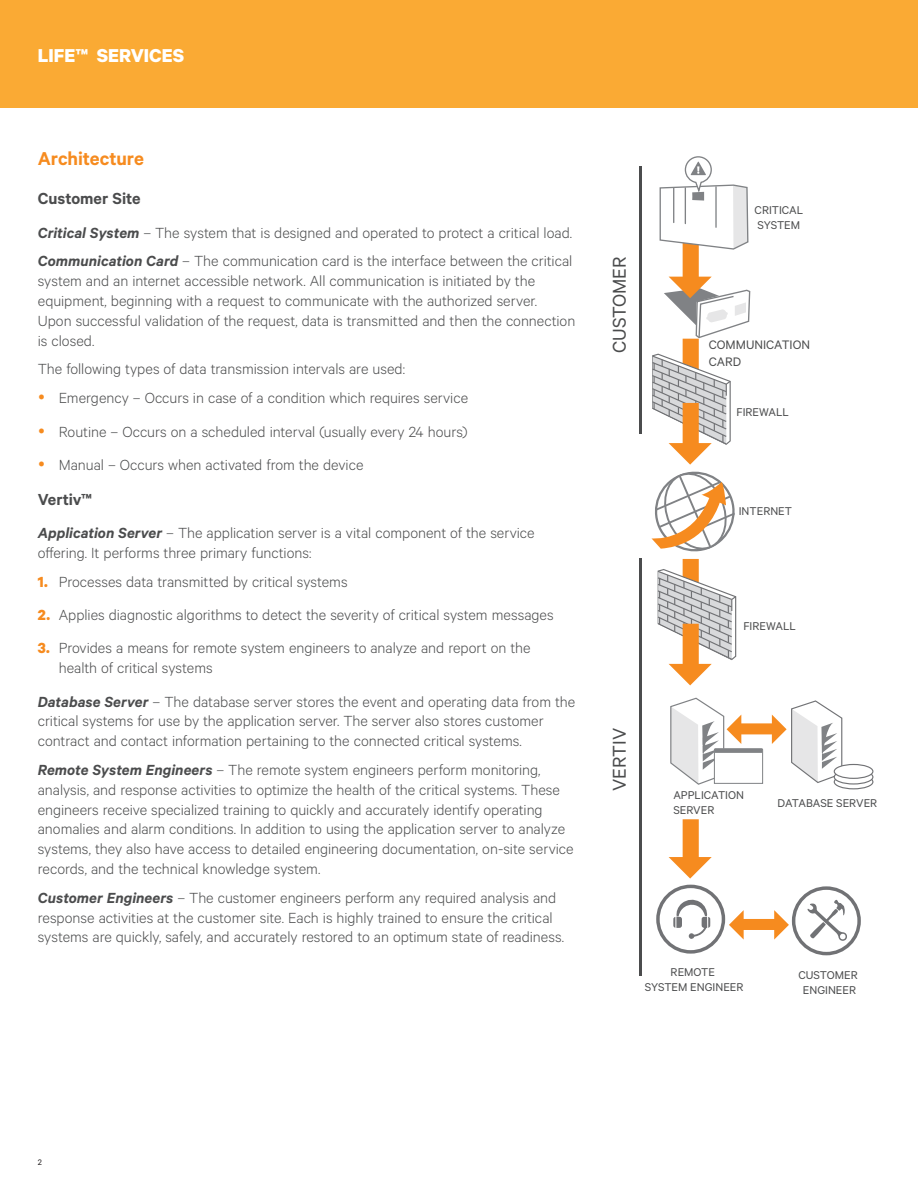
<style>
.page{position:relative;width:918px;height:1188px;background:#fff}
.page>*{position:absolute;margin:0;border:0;box-sizing:border-box;transform-origin:0 0}
.t1{font:700 21px "Calibre";color:#fff}
.t2{font:600 21px "Calibre";letter-spacing:-.005em;color:#f68b1f}
.t3{font:20.85px "Calibre";color:#4b4c4d}
.t4{font:600 18px "Calibre";color:#4b4c4d}
.t5{font:300 16.5px/19.8px "Calibre";color:#4b4c4d}
.t6{font:13.95px/16.6px "Calibre";color:#4b4c4d}
.t7{font:12.75px/15.3px "Calibre";color:#4b4c4d}
.t8{font:9px "Calibre";color:#231f20}
.s1{font-weight:600;font-style:italic}
.s2{font-weight:700;color:#f68b1f}
</style>
<div class="page">
<div style="left:0;top:0;width:918px;height:108px;background:#faaa34"></div>
<svg style="left:834px;top:775px;width:39px;height:14px"></svg>
<div style="left:834px;top:774px;width:39px;height:15px;border:1px solid #717275;border-radius:50%"></div>
<svg style="left:834px;top:770px;width:39px;height:14px"></svg>
<div style="left:834px;top:770px;width:39px;height:15px;border:1px solid #717275;border-radius:50%"></div>
<div style="left:834px;top:764px;width:39px;height:14px;background:#fff;border-radius:50%"></div>
<div style="left:834px;top:764px;width:39px;height:15px;border:1px solid #717275;border-radius:50%"></div>
<svg style="left:729px;top:910px;width:60px;height:30px"></svg>
<svg style="left:670px;top:697px;width:173px;height:89px"></svg>
<div style="left:656px;top:885px;width:69px;height:69px;border:3px solid #717275;border-radius:50%"></div>
<svg style="left:673px;top:899px;width:37px;height:40px"></svg>
<div style="left:792px;top:886px;width:69px;height:69px;border:3px solid #717275;border-radius:50%"></div>
<svg style="left:808px;top:900px;width:39px;height:41px"></svg>
<hr style="left:639px;top:167px;width:3px;height:267px;background:#4b4c4d">
<hr style="left:639px;top:558px;width:3px;height:418px;background:#4b4c4d">
<svg style="left:669px;top:819px;width:43px;height:60px"></svg>
<svg style="left:651px;top:156px;width:100px;height:529px"></svg>
<p class="t1" style="left:38px;top:43px;width:148px">LIFE™ SERVICES</p>
<p class="t2" style="left:38px;top:146px;width:108px">Architecture</p>
<p class="t4" style="left:38px;top:188px;width:104px">Customer Site</p>
<p class="t5" style="left:38px;top:217px;width:536px;line-height:28.8px"><span class="s1">Critical System</span> – The system that is designed and operated to protect a critical load.<br><span class="s1">Communication Card</span> – The communication card is the interface between the critical</p>
<p class="t5" style="left:38px;top:271px;width:539px">system and an internet accessible network. All communication is initiated by the equipment, beginning with a request to communicate with the authorized server.<br>Upon successful validation of the request, data is transmitted and then the connection is closed.</p>
<p class="t5" style="left:59px;top:354px;width:411px;line-height:28.8px;text-indent:-21px">The following types of data transmission intervals are used:<br>Emergency – Occurs in case of a condition which requires service</p>
<p class="t5" style="left:59px;top:414px;width:410px;line-height:33.3px">Routine – Occurs on a scheduled interval (usually every 24 hours)<br>Manual – Occurs when activated from the device</p>
<p class="t4" style="left:38px;top:489px;width:56px">Vertiv™</p>
<p class="t5" style="left:38px;top:523px;width:498px"><span class="s1">Application Server</span> – The application server is a vital component of the service offering. It performs three primary functions:</p>
<p class="t5" style="left:38px;top:571px;width:311px"><span class="s2">1.</span> Processes data transmitted by critical systems</p>
<p class="t5" style="left:38px;top:604px;width:517px"><span class="s2">2.</span> Applies diagnostic algorithms to detect the severity of critical system messages</p>
<p class="t5" style="left:59px;top:638px;width:473px;text-indent:-21px"><span class="s2">3.</span> Provides a means for remote system engineers to analyze and report on the health of critical systems</p>
<p class="t5" style="left:38px;top:691px;width:539px"><span class="s1">Database Server</span> – The database server stores the event and operating data from the critical systems for use by the application server. The server also stores customer contract and contact information pertaining to the connected critical systems.</p>
<p class="t5" style="left:38px;top:759px;width:537px"><span class="s1">Remote System Engineers</span> – The remote system engineers perform monitoring, analysis, and response activities to optimize the health of the critical systems. These engineers receive specialized training to quickly and accurately identify operating anomalies and alarm conditions. In addition to using the application server to analyze systems, they also have access to detailed engineering documentation, on-site service records, and the technical knowledge system.</p>
<p class="t5" style="left:38px;top:887px;width:528px"><span class="s1">Customer Engineers</span> – The customer engineers perform any required analysis and response activities at the customer site. Each is highly trained to ensure the critical systems are quickly, safely, and accurately restored to an optimum state of readiness.</p>
<p class="t3" style="left:607px;top:353px;width:99px;rotate:-90deg">CUSTOMER</p>
<p class="t3" style="left:607px;top:791px;width:65px;rotate:-90deg">VERTIV</p>
<p class="t7" style="left:755px;top:202px;width:50px">CRITICAL<br>SYSTEM</p>
<p class="t6" style="left:709px;top:336px;width:103px">COMMUNICATION<br>CARD</p>
<p class="t7" style="left:737px;top:404px;width:54px">FIREWALL</p>
<p class="t7" style="left:739px;top:503px;width:55px">INTERNET</p>
<p class="t7" style="left:743px;top:618px;width:54px">FIREWALL</p>
<p class="t7" style="left:673px;top:787px;width:72px">APPLICATION<br>SERVER</p>
<p class="t7" style="left:778px;top:795px;width:101px">DATABASE SERVER</p>
<p class="t7" style="left:645px;top:964px;width:100px;text-align:center">REMOTE<br>SYSTEM ENGINEER</p>
<p class="t7" style="left:798px;top:967px;width:61px;text-align:center">CUSTOMER<br>ENGINEER</p>
<p class="t8" style="left:38px;top:1157px;width:6px">2</p>
</div>
